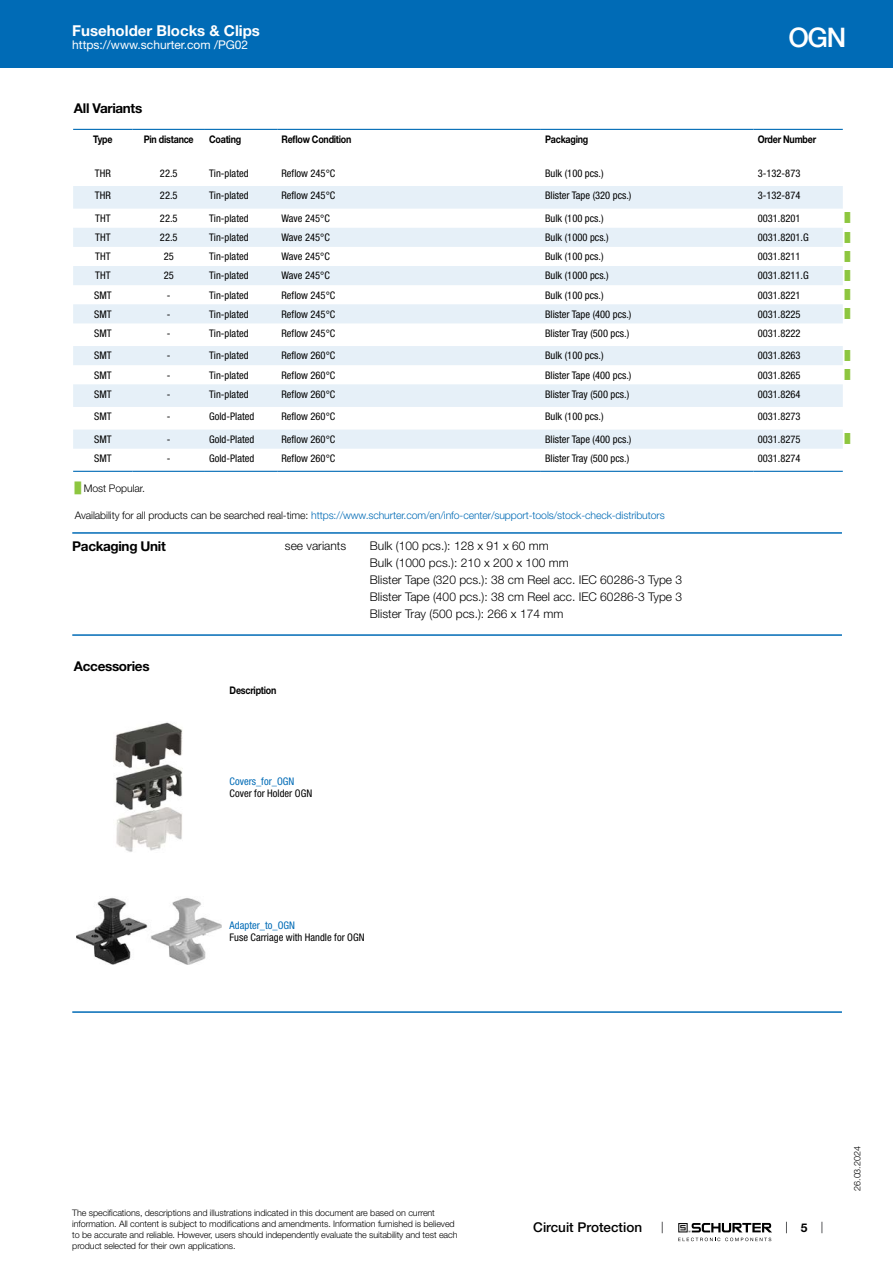
<style>
.page{position:relative;width:893px;height:1263px;background:#fff}
.page>*{position:absolute;margin:0;border:0;box-sizing:border-box;transform-origin:0 0}
.t1{font:500 27px "Helvetica Neue LT";color:#fff}
.t2{font:700 15px "Helvetica Neue LT";color:#fff}
.t3{font:700 13.5px "Helvetica Neue LT";letter-spacing:-.025em;color:#000}
.t4{font:500 13.5px "Helvetica Neue LT";color:#000}
.t5{font:300 12px/17px "Helvetica Neue LT";color:#000}
.t6{font:12px "Helvetica Neue LT";color:#fff}
.t7{font:700 12px "Helvetica Neue LT";color:#000}
.t8{font:condensed 10.5px "Helvetica Neue LT";color:#000}
.t9{font:300 10.5px "Helvetica Neue LT";letter-spacing:-.01em;color:#006bb6}
.t10{font:700 10.5px "Helvetica Neue LT";letter-spacing:-.025em;color:#000;scale:.85 1}
.t11{font:condensed 10.5px "Helvetica Neue LT";color:#006bb6}
.t12{font:300 10.5px "Helvetica Neue LT";letter-spacing:-.01em;color:#000}
.t13{font:300 9px/10.8px "Helvetica Neue LT";letter-spacing:-.01em;color:#000}
.t14{font:9px "Arial Unicode MS";color:#8dc63f}
.s1{font-family:"Arial Unicode MS";font-weight:400;color:#8dc63f}
.s2{color:#000}
</style>
<div class="page">
<svg style="left:678px;top:1223px;width:94px;height:18px"></svg>
<div style="left:0;top:0;width:893px;height:68px;background:#006bb6"></div>
<svg style="left:73px;top:186px;width:770px;height:263px;fill:#e6f0f8"></svg>
<hr style="left:73px;top:129px;width:60px;height:1px;background:#006bb6">
<hr style="left:133px;top:129px;width:72px;height:1px;background:#006bb6">
<hr style="left:205px;top:129px;width:72px;height:1px;background:#006bb6">
<hr style="left:277px;top:129px;width:264px;height:1px;background:#006bb6">
<hr style="left:541px;top:129px;width:212px;height:1px;background:#006bb6">
<hr style="left:753px;top:129px;width:90px;height:1px;background:#006bb6">
<hr style="left:73px;top:471px;width:60px;height:1px;background:#006bb6">
<hr style="left:133px;top:471px;width:72px;height:1px;background:#006bb6">
<hr style="left:205px;top:471px;width:72px;height:1px;background:#006bb6">
<hr style="left:277px;top:471px;width:264px;height:1px;background:#006bb6">
<hr style="left:541px;top:471px;width:212px;height:1px;background:#006bb6">
<hr style="left:753px;top:471px;width:90px;height:1px;background:#006bb6">
<hr style="left:72px;top:532px;width:770px;height:2px;background:#006bb6">
<hr style="left:72px;top:634px;width:770px;height:2px;background:#006bb6">
<img style="left:114px;top:722px;width:69px;height:130px">
<img style="left:77px;top:897px;width:144px;height:68px">
<hr style="left:72px;top:1011px;width:770px;height:2px;background:#006bb6">
<h2 class="t2" style="left:72px;top:21px;width:189px">Fuseholder Blocks &amp; Clips</h2>
<p class="t6" style="left:72px;top:38px;width:178px">https://www.schurter.com /PG02</p>
<h1 class="t1" style="left:788px;top:21px;width:59px">OGN</h1>
<p class="t3" style="left:74px;top:99px;width:70px">All Variants</p>
<p class="t10" style="left:93px;top:132px;width:24px">Type</p>
<p class="t10" style="left:144px;top:132px;width:60px">Pin distance</p>
<p class="t10" style="left:209px;top:132px;width:39px">Coating</p>
<p class="t10" style="left:281px;top:132px;width:84px">Reflow Condition</p>
<p class="t10" style="left:545px;top:132px;width:52px">Packaging</p>
<p class="t10" style="left:758px;top:132px;width:70px">Order Number</p>
<p class="t8" style="left:95px;top:167px;width:17px">THR</p>
<p class="t8" style="left:160px;top:167px;width:19px">22.5</p>
<p class="t8" style="left:209px;top:167px;width:41px">Tin-plated</p>
<p class="t8" style="left:281px;top:167px;width:55px">Reflow 245°C</p>
<p class="t8" style="left:545px;top:167px;width:60px">Bulk (100 pcs.)</p>
<p class="t8" style="left:758px;top:167px;width:44px">3-132-873</p>
<p class="t8" style="left:95px;top:190px;width:17px">THR</p>
<p class="t8" style="left:160px;top:190px;width:19px">22.5</p>
<p class="t8" style="left:209px;top:190px;width:41px">Tin-plated</p>
<p class="t8" style="left:281px;top:190px;width:55px">Reflow 245°C</p>
<p class="t8" style="left:545px;top:190px;width:88px">Blister Tape (320 pcs.)</p>
<p class="t8" style="left:758px;top:190px;width:44px">3-132-874</p>
<p class="t8" style="left:95px;top:212px;width:17px">THT</p>
<p class="t8" style="left:160px;top:212px;width:19px">22.5</p>
<p class="t8" style="left:209px;top:212px;width:41px">Tin-plated</p>
<p class="t8" style="left:281px;top:212px;width:50px">Wave 245°C</p>
<p class="t8" style="left:545px;top:212px;width:60px">Bulk (100 pcs.)</p>
<p class="t8" style="left:758px;top:212px;width:44px">0031.8201</p>
<p class="t14" style="left:845px;top:212px;width:7px">█</p>
<p class="t8" style="left:95px;top:231px;width:17px">THT</p>
<p class="t8" style="left:160px;top:231px;width:19px">22.5</p>
<p class="t8" style="left:209px;top:231px;width:41px">Tin-plated</p>
<p class="t8" style="left:281px;top:231px;width:50px">Wave 245°C</p>
<p class="t8" style="left:545px;top:231px;width:65px">Bulk (1000 pcs.)</p>
<p class="t8" style="left:758px;top:231px;width:52px">0031.8201.G</p>
<p class="t14" style="left:845px;top:231px;width:7px">█</p>
<p class="t8" style="left:95px;top:250px;width:17px">THT</p>
<p class="t8" style="left:164px;top:250px;width:12px">25</p>
<p class="t8" style="left:209px;top:250px;width:41px">Tin-plated</p>
<p class="t8" style="left:281px;top:250px;width:50px">Wave 245°C</p>
<p class="t8" style="left:545px;top:250px;width:60px">Bulk (100 pcs.)</p>
<p class="t8" style="left:758px;top:250px;width:44px">0031.8211</p>
<p class="t14" style="left:845px;top:250px;width:7px">█</p>
<p class="t8" style="left:95px;top:270px;width:17px">THT</p>
<p class="t8" style="left:164px;top:270px;width:12px">25</p>
<p class="t8" style="left:209px;top:270px;width:41px">Tin-plated</p>
<p class="t8" style="left:281px;top:270px;width:50px">Wave 245°C</p>
<p class="t8" style="left:545px;top:270px;width:65px">Bulk (1000 pcs.)</p>
<p class="t8" style="left:758px;top:270px;width:52px">0031.8211.G</p>
<p class="t14" style="left:845px;top:269px;width:7px">█</p>
<p class="t8" style="left:94px;top:289px;width:19px">SMT</p>
<p class="t8" style="left:167px;top:289px;width:5px">-</p>
<p class="t8" style="left:209px;top:289px;width:41px">Tin-plated</p>
<p class="t8" style="left:281px;top:289px;width:55px">Reflow 245°C</p>
<p class="t8" style="left:545px;top:289px;width:60px">Bulk (100 pcs.)</p>
<p class="t8" style="left:758px;top:289px;width:44px">0031.8221</p>
<p class="t14" style="left:845px;top:288px;width:7px">█</p>
<p class="t8" style="left:94px;top:308px;width:19px">SMT</p>
<p class="t8" style="left:167px;top:308px;width:5px">-</p>
<p class="t8" style="left:209px;top:308px;width:41px">Tin-plated</p>
<p class="t8" style="left:281px;top:308px;width:55px">Reflow 245°C</p>
<p class="t8" style="left:545px;top:308px;width:88px">Blister Tape (400 pcs.)</p>
<p class="t8" style="left:758px;top:308px;width:44px">0031.8225</p>
<p class="t14" style="left:845px;top:307px;width:7px">█</p>
<p class="t8" style="left:94px;top:327px;width:19px">SMT</p>
<p class="t8" style="left:167px;top:327px;width:5px">-</p>
<p class="t8" style="left:209px;top:327px;width:41px">Tin-plated</p>
<p class="t8" style="left:281px;top:327px;width:55px">Reflow 245°C</p>
<p class="t8" style="left:545px;top:327px;width:86px">Blister Tray (500 pcs.)</p>
<p class="t8" style="left:758px;top:327px;width:44px">0031.8222</p>
<p class="t8" style="left:94px;top:350px;width:19px">SMT</p>
<p class="t8" style="left:167px;top:350px;width:5px">-</p>
<p class="t8" style="left:209px;top:350px;width:41px">Tin-plated</p>
<p class="t8" style="left:281px;top:350px;width:55px">Reflow 260°C</p>
<p class="t8" style="left:545px;top:350px;width:60px">Bulk (100 pcs.)</p>
<p class="t8" style="left:758px;top:350px;width:44px">0031.8263</p>
<p class="t14" style="left:845px;top:349px;width:7px">█</p>
<p class="t8" style="left:94px;top:369px;width:19px">SMT</p>
<p class="t8" style="left:167px;top:369px;width:5px">-</p>
<p class="t8" style="left:209px;top:369px;width:41px">Tin-plated</p>
<p class="t8" style="left:281px;top:369px;width:55px">Reflow 260°C</p>
<p class="t8" style="left:545px;top:369px;width:88px">Blister Tape (400 pcs.)</p>
<p class="t8" style="left:758px;top:369px;width:44px">0031.8265</p>
<p class="t14" style="left:845px;top:368px;width:7px">█</p>
<p class="t8" style="left:94px;top:388px;width:19px">SMT</p>
<p class="t8" style="left:167px;top:388px;width:5px">-</p>
<p class="t8" style="left:209px;top:388px;width:41px">Tin-plated</p>
<p class="t8" style="left:281px;top:388px;width:55px">Reflow 260°C</p>
<p class="t8" style="left:545px;top:388px;width:86px">Blister Tray (500 pcs.)</p>
<p class="t8" style="left:758px;top:388px;width:44px">0031.8264</p>
<p class="t8" style="left:94px;top:410px;width:19px">SMT</p>
<p class="t8" style="left:167px;top:410px;width:5px">-</p>
<p class="t8" style="left:209px;top:410px;width:47px">Gold-Plated</p>
<p class="t8" style="left:281px;top:410px;width:55px">Reflow 260°C</p>
<p class="t8" style="left:545px;top:410px;width:60px">Bulk (100 pcs.)</p>
<p class="t8" style="left:758px;top:410px;width:44px">0031.8273</p>
<p class="t8" style="left:94px;top:433px;width:19px">SMT</p>
<p class="t8" style="left:167px;top:433px;width:5px">-</p>
<p class="t8" style="left:209px;top:433px;width:47px">Gold-Plated</p>
<p class="t8" style="left:281px;top:433px;width:55px">Reflow 260°C</p>
<p class="t8" style="left:545px;top:433px;width:88px">Blister Tape (400 pcs.)</p>
<p class="t8" style="left:758px;top:433px;width:44px">0031.8275</p>
<p class="t14" style="left:845px;top:433px;width:7px">█</p>
<p class="t8" style="left:94px;top:452px;width:19px">SMT</p>
<p class="t8" style="left:167px;top:452px;width:5px">-</p>
<p class="t8" style="left:209px;top:452px;width:47px">Gold-Plated</p>
<p class="t8" style="left:281px;top:452px;width:55px">Reflow 260°C</p>
<p class="t8" style="left:545px;top:452px;width:86px">Blister Tray (500 pcs.)</p>
<p class="t8" style="left:758px;top:452px;width:44px">0031.8274</p>
<p class="t12" style="left:75px;top:482px;width:72px"><span class="s1">█</span> Most Popular.</p>
<p class="t9" style="left:75px;top:508px;width:591px"><span class="s2">Availability for all products can be searched real-time:</span> https://www.schurter.com/en/info-center/support-tools/stock-check-distributors</p>
<p class="t3" style="left:72px;top:538px;width:95px">Packaging Unit</p>
<p class="t5" style="left:285px;top:537px;width:63px">see variants</p>
<p class="t5" style="left:370px;top:537px;width:314px">Bulk (100 pcs.): 128 x 91 x 60 mm<br>Bulk (1000 pcs.): 210 x 200 x 100 mm<br>Blister Tape (320 pcs.): 38 cm Reel acc. IEC 60286-3 Type 3<br>Blister Tape (400 pcs.): 38 cm Reel acc. IEC 60286-3 Type 3<br>Blister Tray (500 pcs.): 266 x 174 mm</p>
<p class="t3" style="left:74px;top:658px;width:77px">Accessories</p>
<p class="t10" style="left:230px;top:684px;width:57px">Description</p>
<p class="t11" style="left:230px;top:775px;width:66px">Covers_for_OGN</p>
<p class="t8" style="left:230px;top:788px;width:84px">Cover for Holder OGN</p>
<p class="t11" style="left:230px;top:919px;width:67px">Adapter_to_OGN</p>
<p class="t8" style="left:230px;top:931px;width:136px">Fuse Carriage with Handle for OGN</p>
<p class="t13" style="left:72px;top:1207px;width:387px">The specifications, descriptions and illustrations indicated in this document are based on current information. All content is subject to modifications and amendments. Information furnished is believed to be accurate and reliable. However, users should independently evaluate the suitability and test each product selected for their own applications.</p>
<p class="t4" style="left:533px;top:1219px;width:110px">Circuit Protection</p>
<p class="t7" style="left:801px;top:1220px;width:8px">5</p>
<p class="t13" style="left:852px;top:1191px;width:46px;rotate:-90deg">26.03.2024</p>
</div>
